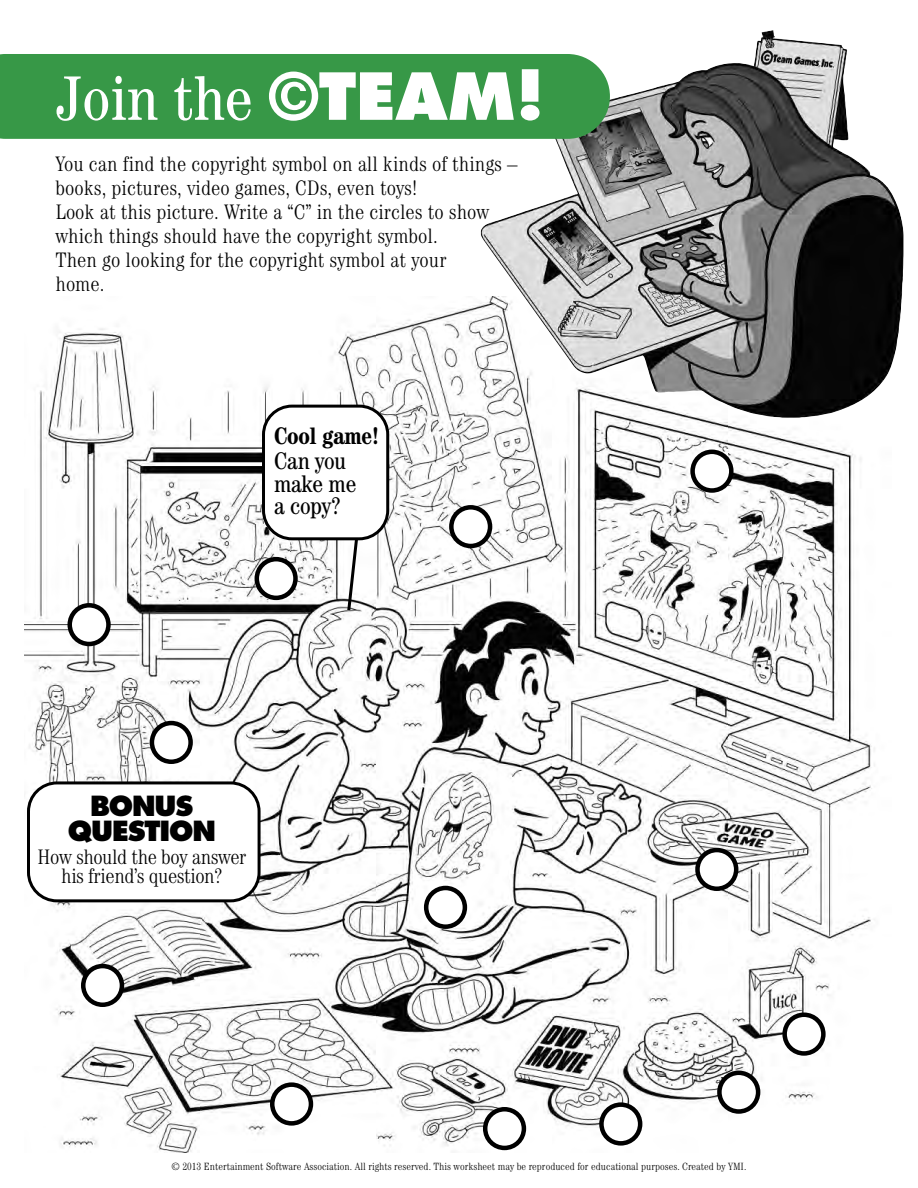
<style>
.page{position:relative;width:918px;height:1188px;background:#fff}
.page>*{position:absolute;margin:0;border:0;box-sizing:border-box;transform-origin:0 0}
.t1{font:condensed 63px "Century";color:#fff}
.t2{font:800 27px/25.5px "Futura";letter-spacing:-.04em;color:#000;text-align:center}
.t3{font:condensed 24px/22.5px "Century";letter-spacing:-.01em;color:#000}
.t4{font:700 condensed 24px "Century";letter-spacing:-.01em;color:#000}
.t5{font:300 condensed 21px/24px "Century";color:#000}
.t6{font:300 condensed 21px/19.5px "Century";letter-spacing:-.02em;color:#000;text-align:center}
.t7{font:300 condensed 10.5px "Century";color:#000}
.s1{font-family:"Futura";font-weight:800;font-stretch:normal}
</style>
<div class="page">
<img style="left:25px;top:303px;width:850px;height:850px">
<svg style="left:27px;top:781px;width:234px;height:121px"></svg>
<svg style="left:68px;top:603px;width:43px;height:43px"></svg>
<svg style="left:150px;top:721px;width:43px;height:43px"></svg>
<svg style="left:81px;top:964px;width:43px;height:43px"></svg>
<svg style="left:255px;top:405px;width:134px;height:208px"></svg>
<svg style="left:449px;top:505px;width:43px;height:43px"></svg>
<svg style="left:483px;top:1107px;width:43px;height:43px"></svg>
<svg style="left:695px;top:848px;width:43px;height:43px"></svg>
<svg style="left:599px;top:1102px;width:43px;height:44px"></svg>
<svg style="left:424px;top:886px;width:43px;height:43px"></svg>
<svg style="left:270px;top:1082px;width:43px;height:44px"></svg>
<svg style="left:782px;top:1012px;width:44px;height:44px"></svg>
<svg style="left:690px;top:450px;width:44px;height:43px"></svg>
<svg style="left:717px;top:1071px;width:43px;height:43px"></svg>
<img style="left:481px;top:30px;width:422px;height:388px">
<div style="left:0;top:54px;width:610px;height:85px;background:#379847"></div>
<h1 class="t1" style="left:56px;top:76px;width:491px">Join the <span class="s1">©TEAM!</span></h1>
<p class="t5" style="left:56px;top:154px;width:464px">You can find the copyright symbol on all kinds of things – books, pictures, video games, CDs, even toys!<br>Look at this picture. Write a “C” in the circles to show which things should have the copyright symbol.<br>Then go looking for the copyright symbol at your<br>home.</p>
<p class="t4" style="left:274px;top:427px;width:107px">Cool game!</p>
<p class="t3" style="left:274px;top:452px;width:84px">Can you make me a copy?</p>
<p class="t2" style="left:67px;top:795px;width:150px">BONUS<br>QUESTION</p>
<p class="t6" style="left:37px;top:849px;width:211px">How should the boy answer his friend’s question?</p>
<p class="t7" style="left:172px;top:1162px;width:576px">© 2013 Entertainment Software Association. All rights reserved. This worksheet may be reproduced for educational purposes. Created by YMI.</p>
</div>
